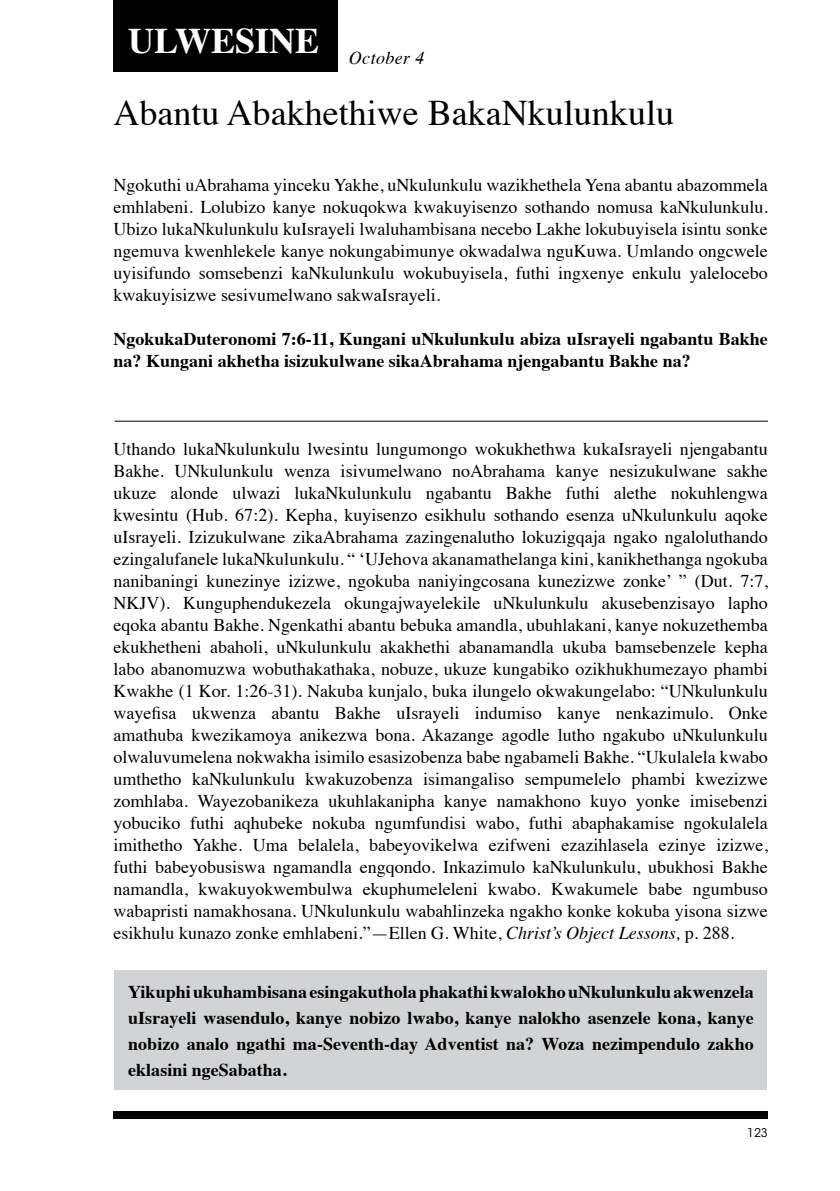
<style>
.page{position:relative;width:840px;height:1191px;background:#fff}
.page>*{position:absolute;margin:0;border:0;box-sizing:border-box;transform-origin:0 0}
.t1{font:36px/72.4px "Times";color:#000}
.t2{font:18px/22px "Times";color:#000;text-align:justify}
.t3{font:700 18px/26px "Times";color:#000}
.t4{font:12px "ITC Avant Garde Std";color:#000}
.s1{font-weight:700;color:#fff}
.s2{font-style:italic}
</style>
<div class="page">
<div style="left:113px;top:1111px;width:654px;height:8px;background:#000"></div>
<div style="left:113px;top:0;width:225px;height:71px;background:#000"></div>
<hr style="left:114px;top:421px;width:653px;height:1px;background:#000">
<div style="left:114px;top:969px;width:652px;height:120px;background:#d1d3d4"></div>
<h1 class="t1" style="left:113px;top:2px;width:561px;text-indent:15px"><span class="s1">ULWESINE</span> <sub>October</sub> <sub>4<br></sub>Abantu Abakhethiwe BakaNkulunkulu</h1>
<p class="t2" style="left:113px;top:173px;width:655px">Ngokuthi uAbrahama yinceku Yakhe, uNkulunkulu wazikhethela Yena abantu abazommela emhlabeni. Lolubizo kanye nokuqokwa kwakuyisenzo sothando nomusa kaNkulunkulu.<br>Ubizo lukaNkulunkulu kuIsrayeli lwaluhambisana necebo Lakhe lokubuyisela isintu sonke ngemuva kwenhlekele kanye nokungabimunye okwadalwa nguKuwa. Umlando ongcwele uyisifundo somsebenzi kaNkulunkulu wokubuyisela, futhi ingxenye enkulu yalelocebo kwakuyisizwe sesivumelwano sakwaIsrayeli.</p>
<p class="t3" style="left:113px;top:326px;width:655px;line-height:22px">NgokukaDuteronomi 7:6-11, Kungani uNkulunkulu abiza uIsrayeli ngabantu Bakhe na? Kungani akhetha isizukulwane sikaAbrahama njengabantu Bakhe na?</p>
<p class="t2" style="left:113px;top:437px;width:655px">Uthando lukaNkulunkulu lwesintu lungumongo wokukhethwa kukaIsrayeli njengabantu Bakhe. UNkulunkulu wenza isivumelwano noAbrahama kanye nesizukulwane sakhe ukuze alonde ulwazi lukaNkulunkulu ngabantu Bakhe futhi alethe nokuhlengwa kwesintu (Hub. 67:2). Kepha, kuyisenzo esikhulu sothando esenza uNkulunkulu aqoke uIsrayeli. Izizukulwane zikaAbrahama zazingenalutho lokuzigqaja ngako ngaloluthando ezingalufanele lukaNkulunkulu. “ ‘UJehova akanamathelanga kini, kanikhethanga ngokuba nanibaningi kunezinye izizwe, ngokuba naniyingcosana kunezizwe zonke’ ” (Dut. 7:7, NKJV). Kunguphendukezela okungajwayelekile uNkulunkulu akusebenzisayo lapho eqoka abantu Bakhe. Ngenkathi abantu bebuka amandla, ubuhlakani, kanye nokuzethemba ekukhetheni abaholi, uNkulunkulu akakhethi abanamandla ukuba bamsebenzele kepha labo abanomuzwa wobuthakathaka, nobuze, ukuze kungabiko ozikhukhumezayo phambi Kwakhe (1 Kor. 1:26-31). Nakuba kunjalo, buka ilungelo okwakungelabo: “UNkulunkulu wayefisa ukwenza abantu Bakhe uIsrayeli indumiso kanye nenkazimulo. Onke amathuba kwezikamoya anikezwa bona. Akazange agodle lutho ngakubo uNkulunkulu olwaluvumelena nokwakha isimilo esasizobenza babe ngabameli Bakhe. “Ukulalela kwabo umthetho kaNkulunkulu kwakuzobenza isimangaliso sempumelelo phambi kwezizwe zomhlaba. Wayezobanikeza ukuhlakanipha kanye namakhono kuyo yonke imisebenzi yobuciko futhi aqhubeke nokuba ngumfundisi wabo, futhi abaphakamise ngokulalela imithetho Yakhe. Uma belalela, babeyovikelwa ezifweni ezazihlasela ezinye izizwe, futhi babeyobusiswa ngamandla engqondo. Inkazimulo kaNkulunkulu, ubukhosi Bakhe namandla, kwakuyokwembulwa ekuphumeleleni kwabo. Kwakumele babe ngumbuso wabapristi namakhosana. UNkulunkulu wabahlinzeka ngakho konke kokuba yisona sizwe esikhulu kunazo zonke emhlabeni.”—Ellen G. White, <span class="s2">Christ’s Object Lessons,</span> p. 288.</p>
<p class="t3" style="left:128px;top:976px;width:626px;text-align:justify">Yikuphi ukuhambisana esingakuthola phakathi kwalokho uNkulunkulu akwenzela uIsrayeli wasendulo, kanye nobizo lwabo, kanye nalokho asenzele kona, kanye nobizo analo ngathi ma-Seventh-day Adventist na? Woza nezimpendulo zakho eklasini ngeSabatha.</p>
<p class="t4" style="left:746px;top:1125px;width:22px">123</p>
</div>
